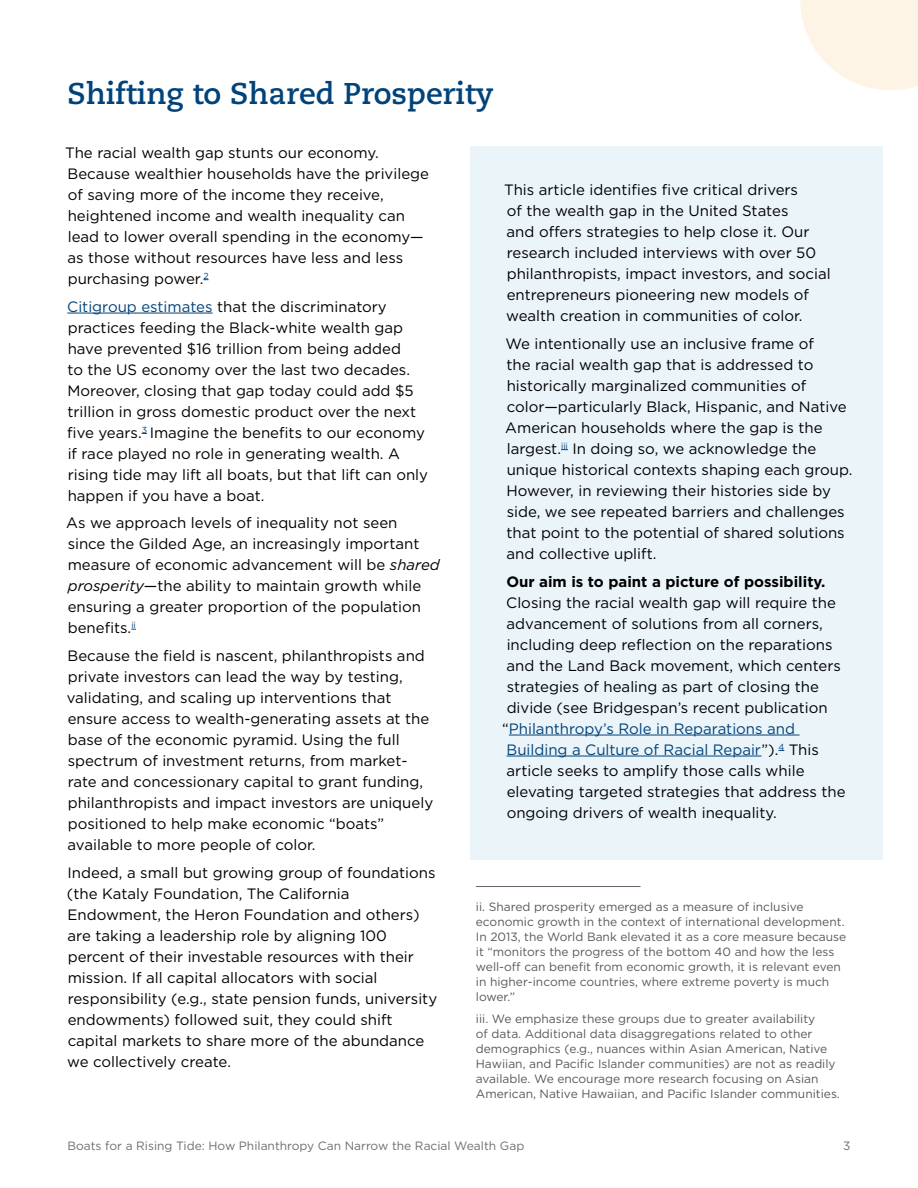
<style>
.page{position:relative;width:918px;height:1188px;background:#fff}
.page>*{position:absolute;margin:0;border:0;box-sizing:border-box;transform-origin:0 0}
.Heading_1{font:700 30px "Caecilia LT Std";color:#00437a}
.t1{font:15px/21px "Gotham";color:#000}
.t2{font:15px "Gotham";color:#00437a}
.t3{font:700 15px "Gotham";color:#000}
.Footnote_text{font:12px/15px "Gotham";color:#58595b}
.t4{font:12px "Gotham";color:#6d6e71}
.s1{color:#00437a}
.s2{font-style:italic}
.s3{color:#000}
</style>
<div class="page">
<svg style="left:800px;top:0;width:118px;height:90px"></svg>
<div style="left:470px;top:146px;width:412px;height:714px;background:#ebf4f9"></div>
<hr style="left:67px;top:313px;width:146px;height:1px;background:#00437a">
<hr style="left:509px;top:735px;width:291px;height:1px;background:#00437a">
<hr style="left:507px;top:756px;width:255px;height:1px;background:#00437a">
<hr style="left:476px;top:886px;width:165px;height:1px;background:#6c6361">
<p class="Heading_1" style="left:67px;top:76px;width:428px">Shifting to Shared Prosperity</p>
<p class="t1" style="left:65px;top:142px;width:365px">The racial wealth gap stunts our economy.<br>Because wealthier households have the privilege of saving more of the income they receive, heightened income and wealth inequality can lead to lower overall spending in the economy— as those without resources have less and less purchasing power.<sup>2</sup></p>
<p class="t1" style="left:67px;top:295px;width:362px"><span class="s1">Citigroup estimates</span> that the discriminatory practices feeding the Black-white wealth gap have prevented $16 trillion from being added<br>to the US economy over the last two decades.<br>Moreover, closing that gap today could add $5 trillion in gross domestic product over the next five years.<sup>3</sup> Imagine the benefits to our economy if race played no role in generating wealth. A rising tide may lift all boats, but that lift can only happen if you have a boat.</p>
<p class="t1" style="left:66px;top:512px;width:375px">As we approach levels of inequality not seen<br>since the Gilded Age, an increasingly important measure of economic advancement will be <span class="s2">shared prosperity</span>—the ability to maintain growth while ensuring a greater proportion of the population benefits.<sup>ii</sup></p>
<p class="t1" style="left:67px;top:645px;width:368px">Because the field is nascent, philanthropists and private investors can lead the way by testing, validating, and scaling up interventions that ensure access to wealth-generating assets at the base of the economic pyramid. Using the full spectrum of investment returns, from market&shy;rate and concessionary capital to grant funding, philanthropists and impact investors are uniquely positioned to help make economic “boats” available to more people of color.</p>
<p class="t1" style="left:67px;top:862px;width:372px">Indeed, a small but growing group of foundations (the Kataly Foundation, The California Endowment, the Heron Foundation and others) are taking a leadership role by aligning 100 percent of their investable resources with their mission. If all capital allocators with social responsibility (e.g., state pension funds, university endowments) followed suit, they could shift capital markets to share more of the abundance we collectively create.</p>
<p class="t1" style="left:504px;top:179px;width:328px">This article identifies five critical drivers<br>of the wealth gap in the United States<br>and offers strategies to help close it. Our research included interviews with over 50 philanthropists, impact investors, and social entrepreneurs pioneering new models of wealth creation in communities of color.</p>
<p class="t1" style="left:505px;top:333px;width:349px">We intentionally use an inclusive frame of<br>the racial wealth gap that is addressed to historically marginalized communities of color—particularly Black, Hispanic, and Native American households where the gap is the largest.<sup>iii</sup> In doing so, we acknowledge the unique historical contexts shaping each group.<br>However, in reviewing their histories side by side, we see repeated barriers and challenges that point to the potential of shared solutions and collective uplift.</p>
<p class="t3" style="left:506px;top:571px;width:321px">Our aim is to paint a picture of possibility.</p>
<p class="t1" style="left:506px;top:591px;width:331px">Closing the racial wealth gap will require the</p>
<p class="t1" style="left:507px;top:612px;width:318px">advancement of solutions from all corners,</p>
<p class="t1" style="left:507px;top:633px;width:327px">including deep reflection on the reparations</p>
<p class="t1" style="left:507px;top:654px;width:336px">and the Land Back movement, which centers</p>
<p class="t1" style="left:507px;top:675px;width:314px">strategies of healing as part of closing the</p>
<p class="t1" style="left:507px;top:696px;width:323px">divide (see Bridgespan’s recent publication</p>
<p class="t2" style="left:502px;top:719px;width:294px"><span class="s3">“</span>Philanthropy’s Role in Reparations and</p>
<p class="t2" style="left:507px;top:740px;width:314px">Building a Culture of Racial Repair<span class="s3">”).</span><sup>4</sup> <span class="s3">This</span></p>
<p class="t1" style="left:507px;top:759px;width:299px">article seeks to amplify those calls while</p>
<p class="t1" style="left:507px;top:780px;width:340px">elevating targeted strategies that address the</p>
<p class="t1" style="left:507px;top:801px;width:272px">ongoing drivers of wealth inequality.</p>
<p class="Footnote_text" style="left:476px;top:899px;width:372px">ii. Shared prosperity emerged as a measure of inclusive economic growth in the context of international development.<br>In 2013, the World Bank elevated it as a core measure because it “monitors the progress of the bottom 40 and how the less well-off can benefit from economic growth, it is relevant even in higher-income countries, where extreme poverty is much lower.”</p>
<p class="Footnote_text" style="left:476px;top:1011px;width:366px">iii. We emphasize these groups due to greater availability<br>of data. Additional data disaggregations related to other demographics (e.g., nuances within Asian American, Native Hawiian, and Pacific Islander communities) are not as readily available. We encourage more research focusing on Asian American, Native Hawaiian, and Pacific Islander communities.</p>
<p class="t4" style="left:68px;top:1138px;width:458px">Boats for a Rising Tide: How Philanthropy Can Narrow the Racial Wealth Gap</p>
<p class="t4" style="left:843px;top:1138px;width:9px">3</p>
</div>
